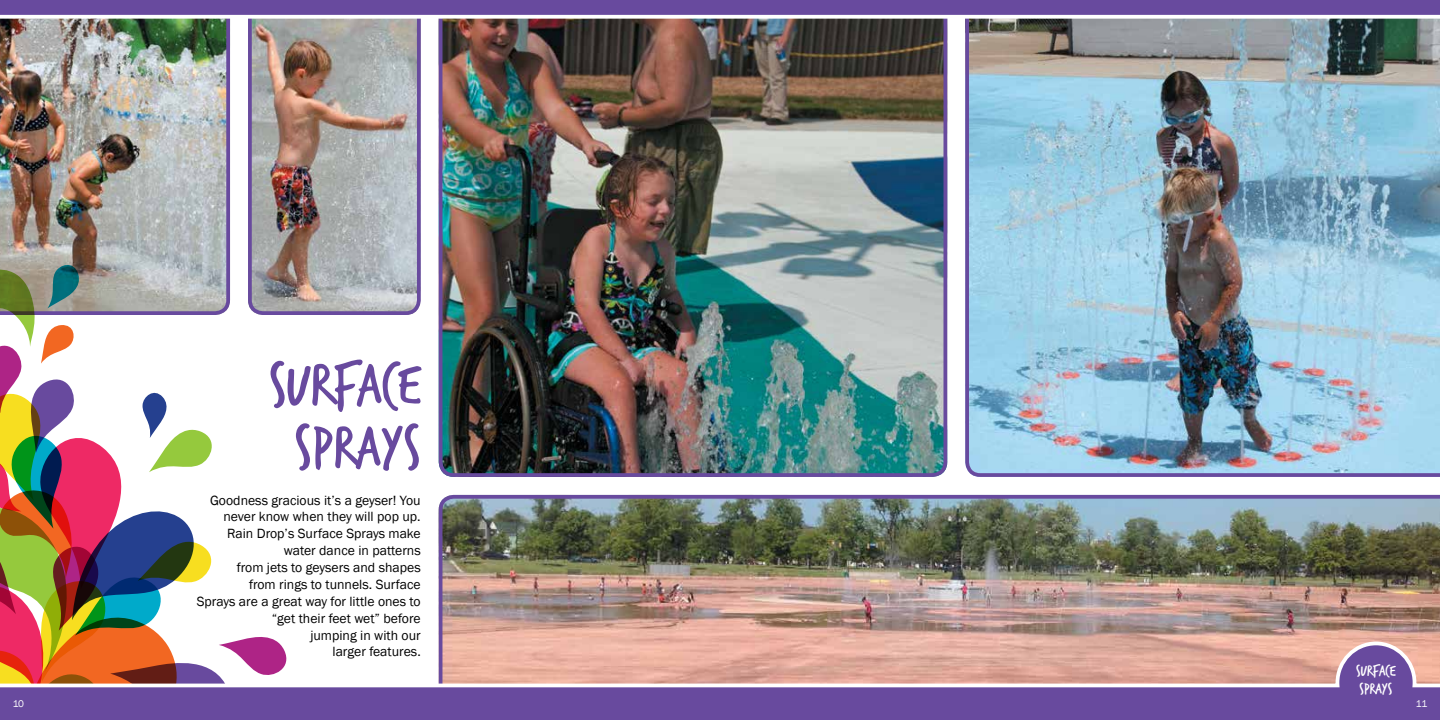
<style>
.page{position:relative;width:1440px;height:720px;background:#fff}
.page>*{position:absolute;margin:0;border:0;box-sizing:border-box;transform-origin:0 0}
.t1{font:62.5px/62.5px "Trash Hand";color:#684a9e;text-align:center}
.t2{font:16.25px/17.5px "Trash Hand";color:#fff}
.t3{font:13.75px/16.9px "Franklin Gothic";color:#000;text-align:right}
.t4{font:10px "Franklin Gothic";color:#fff}
</style>
<div class="page">
<img style="left:439px;top:495px;width:1001px;height:145px">
<img style="left:439px;top:21px;width:508px;height:456px">
<img style="left:0;top:21px;width:230px;height:240px">
<img style="left:965px;top:21px;width:475px;height:456px">
<img style="left:248px;top:21px;width:173px;height:294px">
<svg style="left:0;top:261px;width:293px;height:379px"></svg>
<svg style="left:0;top:0;width:1440px;height:21px;background:#836ea9"></svg>
<svg style="left:0;top:640px;width:1440px;height:80px;background:#af84a1"></svg>
<h1 class="t1" style="left:269px;top:356px;width:153px">SURFACE<br>SPRAYS</h1>
<p class="t3" style="left:197px;top:492px;width:225px">Goodness gracious it’s a geyser! You never know when they will pop up.<br>Rain Drop’s Surface Sprays make water dance in patterns<br>from jets to geysers and shapes<br>from rings to tunnels. Surface<br>Sprays are a great way for little ones to “get their feet wet” before<br>jumping in with our<br>larger features.</p>
<p class="t2" style="left:1356px;top:663px;width:41px">SURFACE<br>SPRAYS</p>
<p class="t4" style="left:13px;top:698px;width:13px">10</p>
<p class="t4" style="left:1416px;top:698px;width:13px">11</p>
</div>
